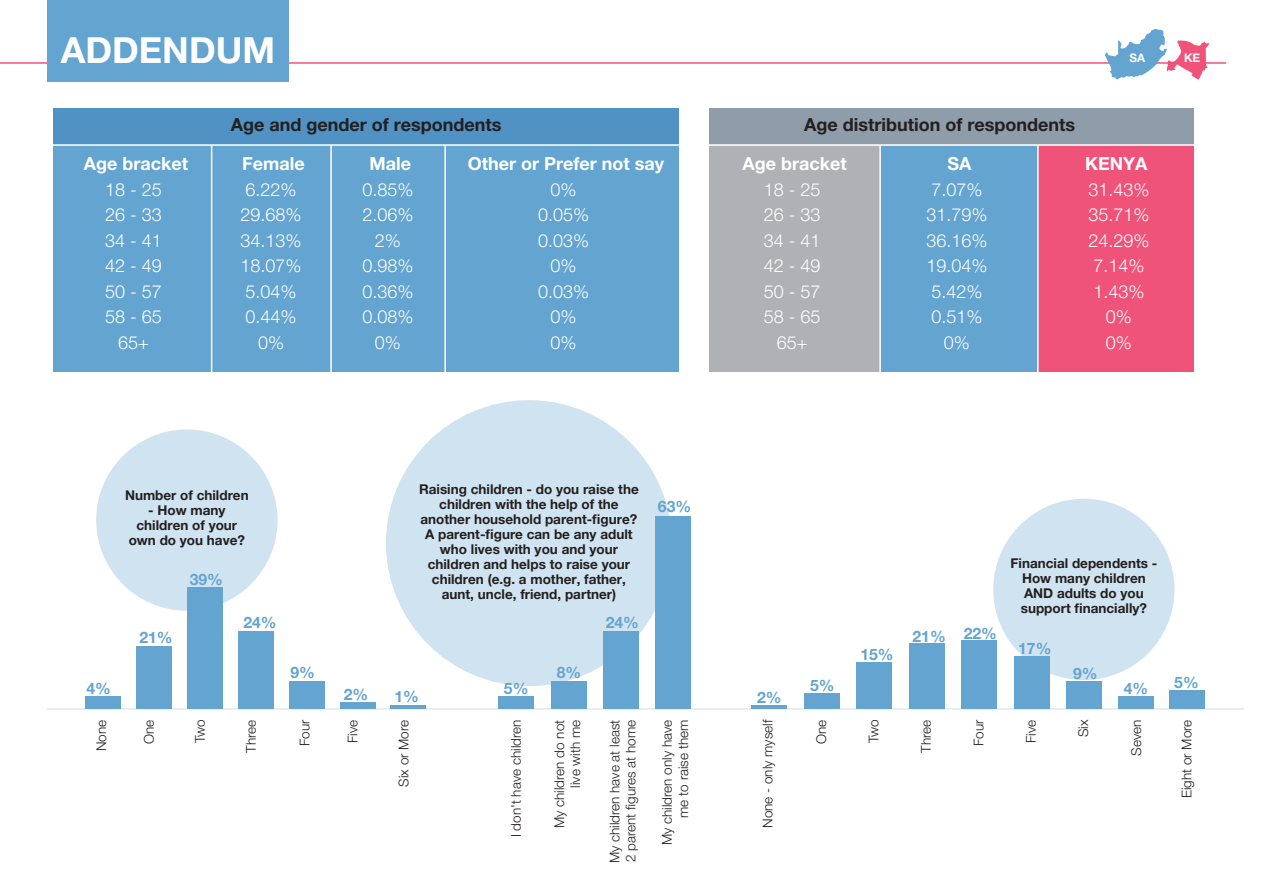
<style>
.page{position:relative;width:1263px;height:893px;background:#fff}
.page>*{position:absolute;margin:0;border:0;box-sizing:border-box;transform-origin:0 0}
.t1{font:700 36px "Helvetica Neue LT Pro";color:#fff}
.t2{font:300 18px/25.5px "Helvetica Neue LT Pro";color:#fff;text-align:center}
.t3{font:700 18px "Helvetica Neue LT Pro";color:#fff}
.t4{font:700 18px "Helvetica Neue LT Pro";color:#231f20}
.t5{font:700 15.75px "Helvetica Neue LT Pro";color:#63a4d0}
.t6{font:700 13.5px/15px "Helvetica Neue LT Pro";color:#231f20;text-align:center}
.t7{font:300 13.5px/16.2px "Helvetica Neue LT Pro";color:#231f20;text-align:right}
.t8{font:700 11.85px "Helvetica Neue LT Pro";color:#fff}
</style>
<div class="page">
<div style="left:386px;top:400px;width:286px;height:286px;background:#d0e3f0;border-radius:50%"></div>
<div style="left:96px;top:429px;width:182px;height:182px;background:#d0e3f0;border-radius:50%"></div>
<div style="left:993px;top:499px;width:181px;height:181px;background:#d0e3f0;border-radius:50%"></div>
<div style="left:54px;top:108px;width:625px;height:264px;background:#63a4d0"></div>
<hr style="left:47px;top:708px;width:1197px;height:2px;background:#e6e7e9">
<div style="left:85px;top:696px;width:36px;height:13px;background:#63a4d0"></div>
<div style="left:136px;top:647px;width:36px;height:62px;background:#63a4d0"></div>
<div style="left:187px;top:588px;width:36px;height:121px;background:#63a4d0"></div>
<div style="left:238px;top:631px;width:36px;height:78px;background:#63a4d0"></div>
<div style="left:289px;top:681px;width:36px;height:28px;background:#63a4d0"></div>
<div style="left:339px;top:703px;width:36px;height:6px;background:#63a4d0"></div>
<hr style="left:390px;top:706px;width:36px;height:3px;background:#63a4d0">
<div style="left:498px;top:696px;width:36px;height:13px;background:#63a4d0"></div>
<div style="left:551px;top:681px;width:36px;height:28px;background:#63a4d0"></div>
<div style="left:603px;top:631px;width:36px;height:78px;background:#63a4d0"></div>
<div style="left:655px;top:516px;width:36px;height:193px;background:#63a4d0"></div>
<hr style="left:751px;top:706px;width:36px;height:3px;background:#63a4d0">
<div style="left:804px;top:693px;width:36px;height:16px;background:#63a4d0"></div>
<div style="left:856px;top:662px;width:36px;height:47px;background:#63a4d0"></div>
<div style="left:908px;top:644px;width:36px;height:65px;background:#63a4d0"></div>
<div style="left:961px;top:641px;width:36px;height:68px;background:#63a4d0"></div>
<div style="left:1013px;top:656px;width:36px;height:53px;background:#63a4d0"></div>
<div style="left:1066px;top:681px;width:36px;height:28px;background:#63a4d0"></div>
<div style="left:1118px;top:696px;width:36px;height:13px;background:#63a4d0"></div>
<div style="left:1169px;top:690px;width:36px;height:19px;background:#63a4d0"></div>
<hr style="left:0;top:62px;width:1226px;height:2px;background:#f05379">
<div style="left:47px;top:0;width:242px;height:81px;background:#63a4d0"></div>
<svg style="left:1105px;top:29px;width:104px;height:51px"></svg>
<div style="left:54px;top:108px;width:625px;height:36px;background:#5092c4"></div>
<div style="left:709px;top:108px;width:485px;height:264px;background:#b0b1b5"></div>
<div style="left:1038px;top:145px;width:156px;height:227px;background:#f05379"></div>
<div style="left:881px;top:145px;width:156px;height:227px;background:#63a4d0"></div>
<div style="left:709px;top:108px;width:485px;height:36px;background:#8f9daa"></div>
<hr style="left:211px;top:145px;width:1px;height:227px;background:#fff">
<hr style="left:330px;top:145px;width:2px;height:227px;background:#fff">
<hr style="left:444px;top:145px;width:2px;height:227px;background:#fff">
<hr style="left:53px;top:144px;width:626px;height:2px;background:#fff">
<hr style="left:1037px;top:145px;width:2px;height:227px;background:#fff">
<hr style="left:879px;top:145px;width:2px;height:227px;background:#fff">
<hr style="left:705px;top:144px;width:489px;height:2px;background:#fff">
<h1 class="t1" style="left:61px;top:27px;width:216px">ADDENDUM</h1>
<p class="t8" style="left:1129px;top:50px;width:17px">SA</p>
<p class="t8" style="left:1184px;top:50px;width:18px">KE</p>
<h2 class="t3" style="left:84px;top:152px;width:106px">Age bracket</h2>
<h2 class="t2" style="left:105px;top:176px;width:58px">18 - 25<br>26 - 33<br>34 - 41<br>42 - 49<br>50 - 57<br>58 - 65<br>65+</h2>
<h2 class="t4" style="left:231px;top:114px;width:272px">Age and gender of respondents</h2>
<h2 class="t4" style="left:804px;top:114px;width:272px">Age distribution of respondents</h2>
<h2 class="t3" style="left:742px;top:152px;width:106px">Age bracket</h2>
<h2 class="t2" style="left:764px;top:176px;width:58px">18 - 25<br>26 - 33<br>34 - 41<br>42 - 49<br>50 - 57<br>58 - 65<br>65+</h2>
<h2 class="t3" style="left:468px;top:152px;width:198px">Other or Prefer not say</h2>
<h2 class="t2" style="left:538px;top:176px;width:53px">0%<br>0.05%<br>0.03%<br>0%<br>0.03%<br>0%<br>0%</h2>
<h2 class="t3" style="left:947px;top:152px;width:26px">SA</h2>
<h2 class="t2" style="left:926px;top:176px;width:63px">7.07%<br>31.79%<br>36.16%<br>19.04%<br>5.42%<br>0.51%<br>0%</h2>
<h2 class="t3" style="left:242px;top:152px;width:64px">Female</h2>
<h2 class="t2" style="left:241px;top:176px;width:63px">6.22%<br>29.68%<br>34.13%<br>18.07%<br>5.04%<br>0.44%<br>0%</h2>
<h2 class="t3" style="left:370px;top:152px;width:43px">Male</h2>
<h2 class="t2" style="left:362px;top:176px;width:53px">0.85%<br>2.06%<br>2%<br>0.98%<br>0.36%<br>0.08%<br>0%</h2>
<h2 class="t3" style="left:1085px;top:152px;width:64px">KENYA</h2>
<h2 class="t2" style="left:1088px;top:176px;width:63px">31.43%<br>35.71%<br>24.29%<br>7.14%<br>1.43%<br>0%<br>0%</h2>
<p class="t6" style="left:125px;top:488px;width:125px">Number of children</p>
<p class="t6" style="left:129px;top:503px;width:118px">- How many children of your own do you have?</p>
<p class="t5" style="left:190px;top:569px;width:35px">39%</p>
<p class="t5" style="left:139px;top:627px;width:35px">21%</p>
<p class="t5" style="left:243px;top:612px;width:35px">24%</p>
<p class="t6" style="left:419px;top:481px;width:221px">Raising children - do you raise the children with the help of the another household parent-figure?<br>A parent-figure can be any adult who lives with you and your children and helps to raise your children (e.g. a mother, father, aunt, uncle, friend, partner)</p>
<p class="t5" style="left:606px;top:612px;width:35px">24%</p>
<p class="t5" style="left:658px;top:497px;width:35px">63%</p>
<p class="t5" style="left:860px;top:644px;width:35px">15%</p>
<p class="t5" style="left:912px;top:626px;width:35px">21%</p>
<p class="t5" style="left:964px;top:623px;width:35px">22%</p>
<p class="t6" style="left:1010px;top:556px;width:148px">Financial dependents -<br>How many children<br>AND adults do you support financially?</p>
<p class="t5" style="left:1018px;top:638px;width:35px">17%</p>
<p class="t5" style="left:557px;top:662px;width:26px">8%</p>
<p class="t5" style="left:290px;top:662px;width:26px">9%</p>
<p class="t5" style="left:1073px;top:663px;width:26px">9%</p>
<p class="t5" style="left:1174px;top:672px;width:26px">5%</p>
<p class="t5" style="left:810px;top:675px;width:26px">5%</p>
<p class="t5" style="left:504px;top:678px;width:26px">5%</p>
<p class="t5" style="left:86px;top:678px;width:26px">4%</p>
<p class="t7" style="left:93px;top:751px;width:33px;rotate:-90deg">None</p>
<p class="t7" style="left:141px;top:744px;width:26px;rotate:-90deg">One</p>
<p class="t7" style="left:192px;top:743px;width:25px;rotate:-90deg">Two</p>
<p class="t7" style="left:243px;top:753px;width:34px;rotate:-90deg">Three</p>
<p class="t7" style="left:507px;top:837px;width:119px;rotate:-90deg">I don't have children</p>
<p class="t7" style="left:551px;top:828px;width:110px;rotate:-90deg">My children do not live with me</p>
<p class="t7" style="left:606px;top:863px;width:145px;text-align:left;rotate:-90deg">My children have at least<br>2 parent figures at home</p>
<p class="t7" style="left:659px;top:845px;width:127px;rotate:-90deg">My children only have me to raise them</p>
<p class="t5" style="left:1124px;top:678px;width:26px">4%</p>
<p class="t5" style="left:344px;top:684px;width:26px">2%</p>
<p class="t5" style="left:394px;top:686px;width:26px">1%</p>
<p class="t5" style="left:757px;top:687px;width:26px">2%</p>
<p class="t7" style="left:296px;top:746px;width:28px;rotate:-90deg">Four</p>
<p class="t7" style="left:344px;top:743px;width:25px;rotate:-90deg">Five</p>
<p class="t7" style="left:395px;top:786px;width:68px;rotate:-90deg">Six or More</p>
<p class="t7" style="left:759px;top:828px;width:110px;rotate:-90deg">None - only myself</p>
<p class="t7" style="left:813px;top:744px;width:26px;rotate:-90deg">One</p>
<p class="t7" style="left:865px;top:743px;width:25px;rotate:-90deg">Two</p>
<p class="t7" style="left:918px;top:753px;width:34px;rotate:-90deg">Three</p>
<p class="t7" style="left:970px;top:746px;width:28px;rotate:-90deg">Four</p>
<p class="t7" style="left:1023px;top:743px;width:25px;rotate:-90deg">Five</p>
<p class="t7" style="left:1075px;top:737px;width:19px;rotate:-90deg">Six</p>
<p class="t7" style="left:1128px;top:756px;width:38px;rotate:-90deg">Seven</p>
<p class="t7" style="left:1178px;top:798px;width:80px;rotate:-90deg">Eight or More</p>
</div>
